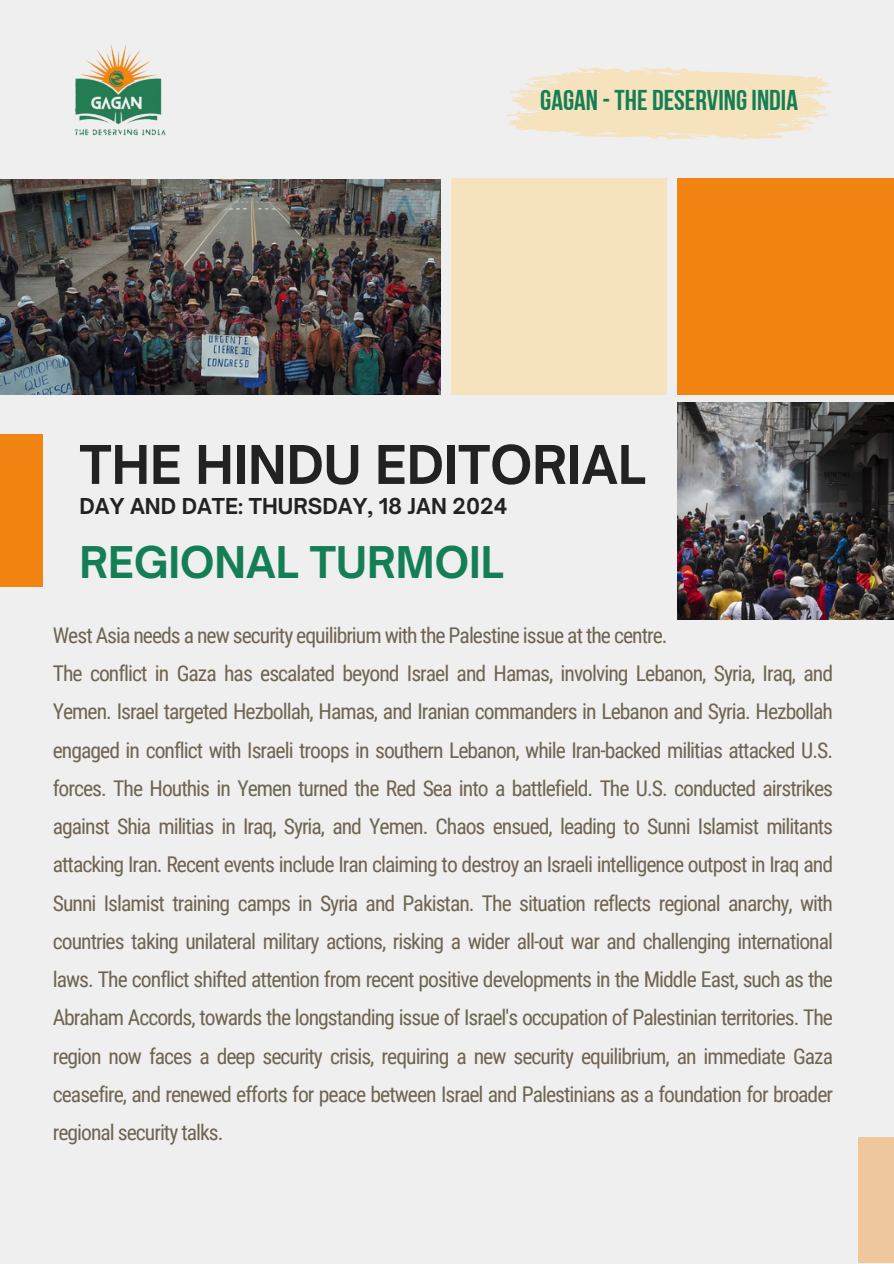
<style>
.page{position:relative;width:894px;height:1264px;background:#fff}
.page>*{position:absolute;margin:0;border:0;box-sizing:border-box;transform-origin:0 0}
.t1{font:700 51px "Open Sauce One";color:#222}
.t2{font:700 41.85px "Open Sauce One";color:#147e55}
.t3{font:28.5px "Bebas Neue Cyrillic";color:#147e55}
.t4{font:21.6px/38.2px "Roboto Condensed";letter-spacing:-.045em;color:#706451;text-align:justify}
.t5{font:700 21px "Open Sauce One";color:#222}
</style>
<div class="page">
<div style="left:0;top:0;width:893px;height:1263px;background:#efefef"></div>
<div style="left:450px;top:178px;width:217px;height:217px;background:#f6e2bd"></div>
<div style="left:676px;top:178px;width:217px;height:216px;background:#f18412"></div>
<div style="left:0;top:434px;width:43px;height:153px;background:#f18412"></div>
<div style="left:858px;top:1137px;width:35px;height:126px;background:#efc79d"></div>
<img style="left:0;top:179px;width:440px;height:215px">
<img style="left:677px;top:402px;width:216px;height:217px">
<img style="left:75px;top:44px;width:91px;height:92px">
<svg style="left:506px;top:67px;width:325px;height:73px"></svg>
<p class="t3" style="left:540px;top:88px;width:259px">GAGAN -THE DESERVINGINDIA</p>
<p class="t1" style="left:79px;top:433px;width:567px">THE HINDU EDITORIAL</p>
<p class="t5" style="left:79px;top:493px;width:429px">DAY AND DATE: THURSDAY, 18 JAN 2024</p>
<p class="t2" style="left:79px;top:536px;width:425px">REGIONAL TURMOIL</p>
<h1 class="t4" style="left:53px;top:616px;width:616px">West Asia needs a new security equilibrium with the Palestine issue at the centre.</h1>
<p class="t4" style="left:53px;top:654px;width:781px">The conflict in Gaza has escalated beyond Israel and Hamas, involving Lebanon, Syria, Iraq, and Yemen. Israel targeted Hezbollah, Hamas, and Iranian commanders in Lebanon and Syria. Hezbollah engaged in conflict with Israeli troops in southern Lebanon, while Iran-backed militias attacked U.S. forces. The Houthis in Yemen turned the Red Sea into a battlefield. The U.S. conducted airstrikes against Shia militias in Iraq, Syria, and Yemen. Chaos ensued, leading to Sunni Islamist militants attacking Iran. Recent events include Iran claiming to destroy an Israeli intelligence outpost in Iraq and Sunni Islamist training camps in Syria and Pakistan. The situation reflects regional anarchy, with countries taking unilateral military actions, risking a wider all-out war and challenging international laws. The conflict shifted attention from recent positive developments in the Middle East, such as the Abraham Accords, towards the longstanding issue of Israel's occupation of Palestinian territories. The region now faces a deep security crisis, requiring a new security equilibrium, an immediate Gaza ceasefire, and renewed efforts for peace between Israel and Palestinians as a foundation for broader regional security talks.</p>
</div>
